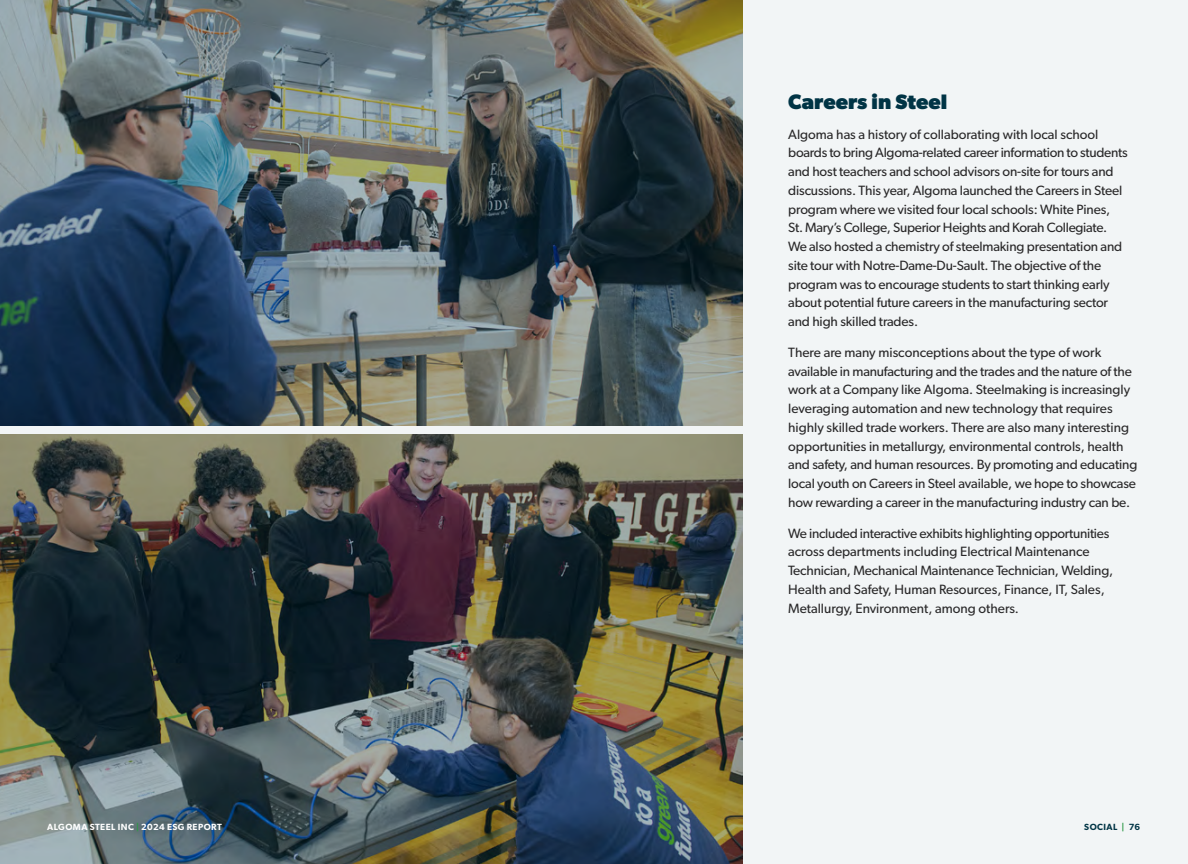
<style>
.page{position:relative;width:1188px;height:864px;background:#f2f5f6}
.page>*{position:absolute;margin:0;border:0;box-sizing:border-box;transform-origin:0 0}
.t1{font:700 21px "Gibson";letter-spacing:.005em;color:#003445}
.Body{font:13.5px/18.8px "Gibson";letter-spacing:-.01em;color:#292829}
.t2{font:600 9px "Gibson";letter-spacing:.05em;color:#fff}
.t3{font:600 9px "Gibson";color:#003445}
.s1{color:#2e9947}
</style>
<div class="page">
<img style="left:0;top:0;width:742px;height:426px">
<img style="left:0;top:435px;width:742px;height:429px">
<h2 class="t1" style="left:788px;top:90px;width:161px">Careers in Steel</h2>
<p class="Body" style="left:788px;top:124px;width:341px">Algoma has a history of collaborating with local school boards to bring Algoma-related career information to students and host teachers and school advisors on-site for tours and discussions. This year, Algoma launched the Careers in Steel program where we visited four local schools: White Pines, St. Mary’s College, Superior Heights and Korah Collegiate.<br>We also hosted a chemistry of steelmaking presentation and site tour with Notre-Dame-Du-Sault. The objective of the program was to encourage students to start thinking early about potential future careers in the manufacturing sector and high skilled trades.</p>
<p class="Body" style="left:788px;top:343px;width:351px">There are many misconceptions about the type of work available in manufacturing and the trades and the nature of the work at a Company like Algoma. Steelmaking is increasingly leveraging automation and new technology that requires highly skilled trade workers. There are also many interesting opportunities in metallurgy, environmental controls, health and safety, and human resources. By promoting and educating local youth on Careers in Steel available, we hope to showcase how rewarding a career in the manufacturing industry can be.</p>
<p class="Body" style="left:788px;top:523px;width:327px">We included interactive exhibits highlighting opportunities across departments including Electrical Maintenance Technician, Mechanical Maintenance Technician, Welding, Health and Safety, Human Resources, Finance, IT, Sales, Metallurgy, Environment, among others.</p>
<p class="t2" style="left:47px;top:821px;width:176px">ALGOMA STEEL INC <span class="s1">|</span> 2024 ESG REPORT</p>
<p class="t3" style="left:1084px;top:821px;width:12px">SOCIAL</p>
<p class="t3" style="left:1122px;top:821px;width:20px"><span class="s1">|</span> 76</p>
</div>
